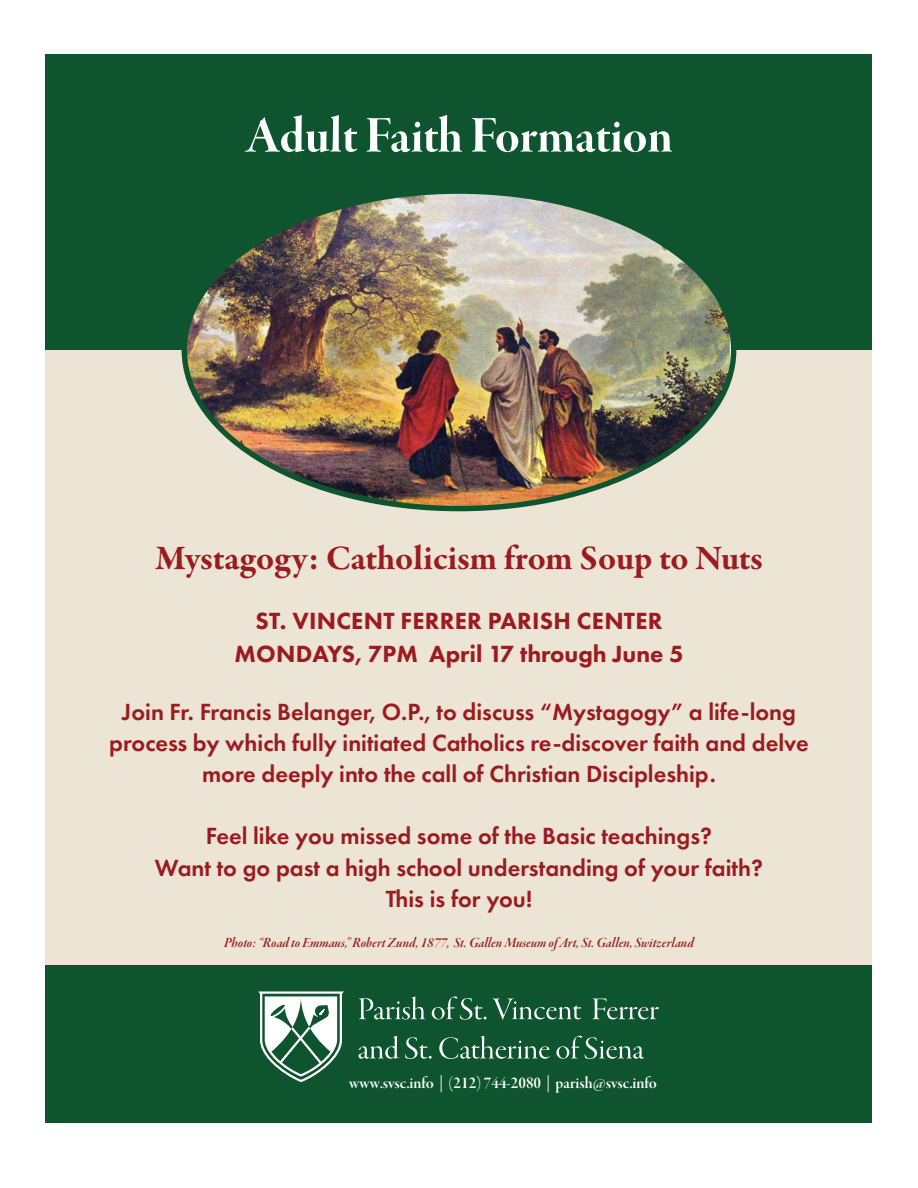
<style>
.page{position:relative;width:918px;height:1188px;background:#fff}
.page>*{position:absolute;margin:0;border:0;box-sizing:border-box;transform-origin:0 0}
.t1{font:54px "Garamond Premr Pro Bd Disp";color:#fff}
.t2{font:700 35.1px "Garamond Premr Pro";letter-spacing:-.005em;color:#9b1b1f}
.t3{font:600 24.3px/31px "Futura PT";color:#9b1b1f;text-align:center}
.t4{font:800 24.3px/32.4px "Futura PT";letter-spacing:.01em;color:#9b1b1f;text-align:center}
.t5{font:17.55px "Garamond Premr Pro Smbd Disp";color:#fff}
.t6{font:14.85px "Garamond Premr Pro Smbd It Disp";color:#9b1b1f}
</style>
<div class="page">
<div style="left:46px;top:328px;width:826px;height:653px;background:#ece4d5"></div>
<div style="left:46px;top:54px;width:826px;height:296px;background:#0e542e"></div>
<div style="left:46px;top:966px;width:826px;height:157px;background:#0e542e"></div>
<svg style="left:258px;top:991px;width:86px;height:91px"></svg>
<svg style="left:359px;top:996px;width:66px;height:24px"></svg>
<svg style="left:432px;top:996px;width:149px;height:24px"></svg>
<svg style="left:593px;top:998px;width:66px;height:21px"></svg>
<svg style="left:358px;top:1036px;width:41px;height:23px"></svg>
<svg style="left:405px;top:1037px;width:27px;height:22px"></svg>
<svg style="left:439px;top:1036px;width:111px;height:23px"></svg>
<svg style="left:556px;top:1036px;width:88px;height:23px"></svg>
<img style="left:184px;top:194px;width:548px;height:315px">
<h1 class="t1" style="left:245px;top:106px;width:429px">Adult Faith Formation</h1>
<h2 class="t2" style="left:155px;top:537px;width:609px">Mystagogy: Catholicism from Soup to Nuts</h2>
<p class="t4" style="left:234px;top:605px;width:451px">ST. VINCENT FERRER PARISH CENTER<br>MONDAYS, 7PM April 17 through June 5</p>
<p class="t3" style="left:109px;top:696px;width:701px">Join Fr. Francis Belanger, O.P., to discuss “Mystagogy” a life-long process by which fully initiated Catholics re-discover faith and delve more deeply into the call of Christian Discipleship.</p>
<p class="t3" style="left:155px;top:821px;width:610px">Feel like you missed some of the Basic teachings?<br>Want to go past a high school understanding of your faith?<br>This is for you!</p>
<p class="t6" style="left:224px;top:935px;width:471px">Photo: “Road to Emmaus,” Robert Zund, 1877, St. Gallen Museum of Art, St. Gallen, Switzerland</p>
<p class="t5" style="left:349px;top:1073px;width:309px">www.svsc.info | (212) 744-2080 | parish@svsc.info</p>
</div>
